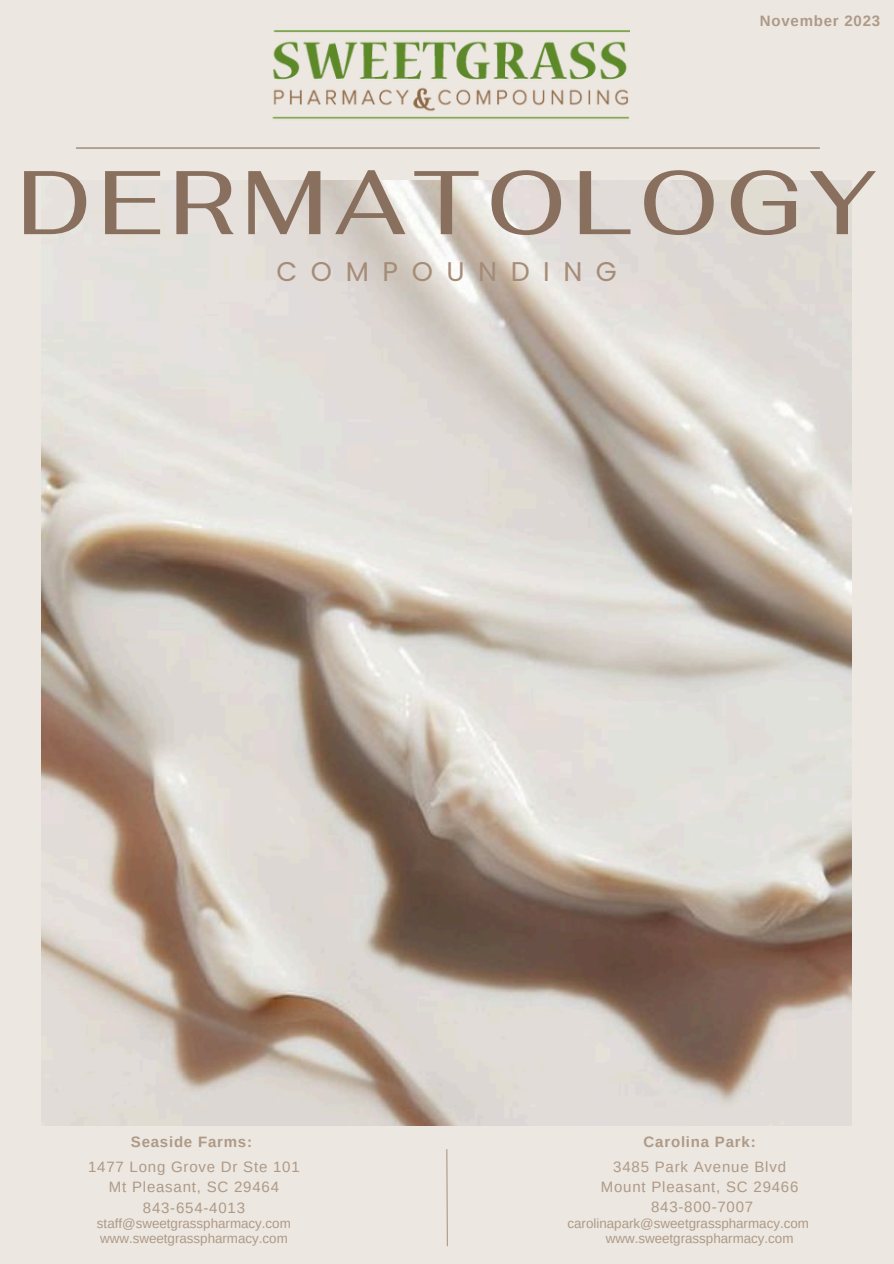
<style>
.page{position:relative;width:894px;height:1264px;background:#fff}
.page>*{position:absolute;margin:0;border:0;box-sizing:border-box;transform-origin:0 0}
.t1{font:500 90px "Fahkwang";letter-spacing:.08em;color:#896f5d}
.t2{font:27px "Poppins";letter-spacing:.5em;color:#a58c77}
.t3{font:15px/20px "Arimo";letter-spacing:.05em;color:#ae9a86;text-align:center}
.t4{font:700 15px "Arimo";letter-spacing:.05em;color:#ae9a86}
.t5{font:13.35px "Arimo";color:#ae9a86}
</style>
<div class="page">
<div style="left:0;top:0;width:893px;height:1263px;background:#ece7e1"></div>
<img style="left:41px;top:180px;width:810px;height:945px">
<hr style="left:76px;top:147px;width:743px;height:2px;background:#896f5d">
<svg style="left:446px;top:1149px;width:2px;height:97px"></svg>
<img style="left:272px;top:30px;width:357px;height:89px">
<p class="t4" style="left:759px;top:12px;width:122px">November 2023</p>
<h1 class="t1" style="left:17px;top:143px;width:860px">DERMATOLOGY</h1>
<p class="t2" style="left:276px;top:253px;width:342px">COMPOUNDING</p>
<h4 class="t4" style="left:131px;top:1133px;width:123px">Seaside Farms:</h4>
<p class="t4" style="left:643px;top:1133px;width:113px">Carolina Park:</p>
<p class="t3" style="left:88px;top:1156px;width:213px">1477 Long Grove Dr Ste 101<br>Mt Pleasant, SC 29464<br>843-654-4013</p>
<p class="t5" style="left:100px;top:1231px;width:189px">www.sweetgrasspharmacy.com</p>
<h3 class="t5" style="left:97px;top:1215px;width:195px">staff@sweetgrasspharmacy.com</h3>
<h2 class="t3" style="left:600px;top:1157px;width:199px">3485 Park Avenue Blvd<br>Mount Pleasant, SC 29466<br>843-800-7007</h2>
<h3 class="t5" style="left:605px;top:1230px;width:189px">www.sweetgrasspharmacy.com</h3>
<h4 class="t5" style="left:567px;top:1215px;width:243px">carolinapark@sweetgrasspharmacy.com</h4>
</div>
